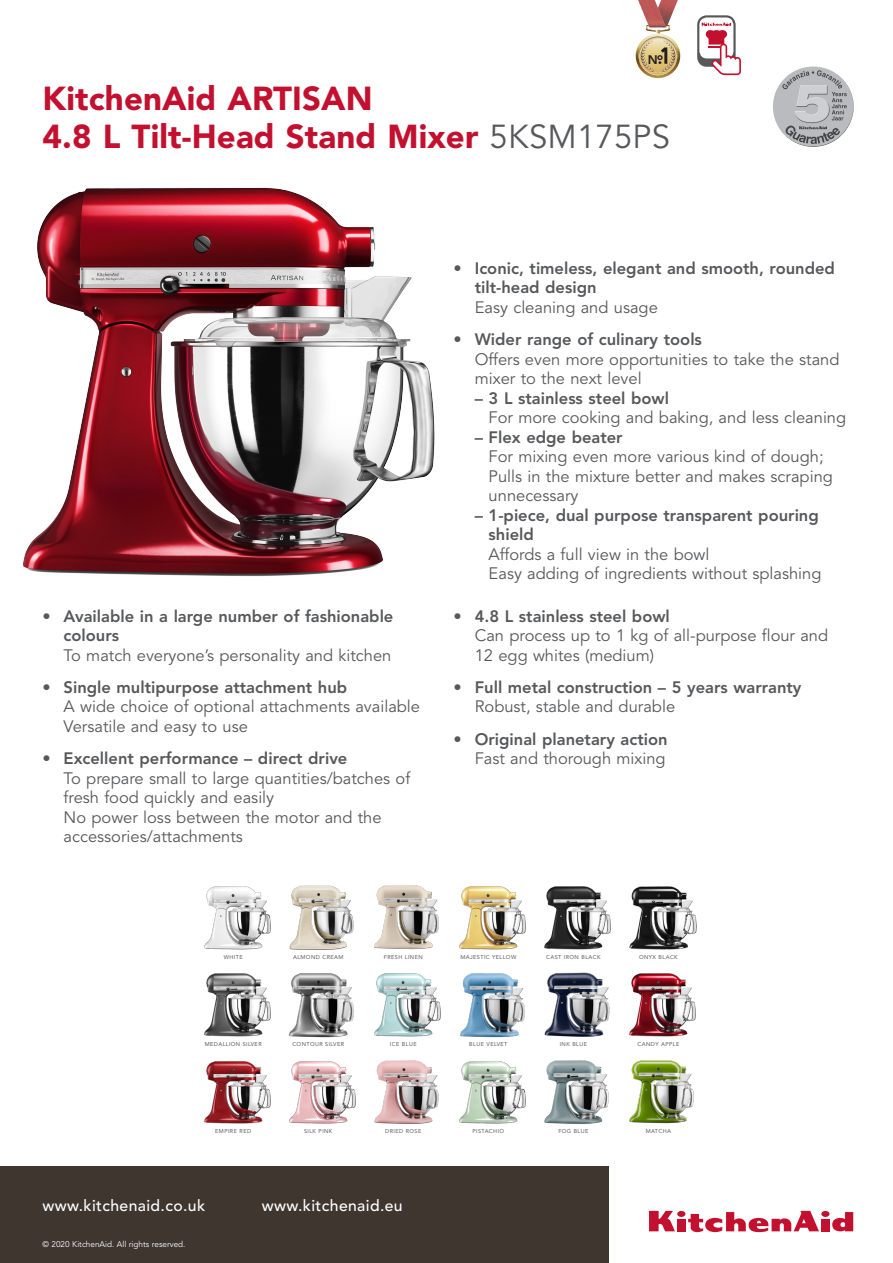
<style>
.page{position:relative;width:893px;height:1263px;background:#fff}
.page>*{position:absolute;margin:0;border:0;box-sizing:border-box;transform-origin:0 0}
.Titre_Produit_22{font:900 33px/37.5px "Avenir LT Std";letter-spacing:.005em;color:#c3102f}
.TexteBenefit{font:16.5px/19.5px "Avenir LT Std";color:#57585a}
.Texte_Feature{font:800 16.5px/19.5px "Avenir LT Std";color:#57585a}
.WWW{font:500 15.75px "Avenir LT Std";letter-spacing:.025em;color:#fff}
.t1{font:800 12.45px "Avenir";color:#231f20}
.t2{font:8.25px "Avenir LT Std";color:#fff}
.t3{font:5.55px "Avenir LT Std";letter-spacing:.075em;color:#57585a}
.s1{font-size:17.4px}
.s2{font-weight:400;color:#57585a}
.s3{font-weight:800}
</style>
<div class="page">
<img style="left:773px;top:66px;width:81px;height:81px;border-radius:40px">
<div style="left:0;top:1166px;width:609px;height:97px;background:#3f3630"></div>
<div style="left:677px;top:1219px;width:8px;height:12px;background:#c3102f"></div>
<div style="left:677px;top:1211px;width:8px;height:6px;background:#c3102f;border-radius:50%"></div>
<div style="left:821px;top:1219px;width:8px;height:12px;background:#c3102f"></div>
<div style="left:821px;top:1211px;width:8px;height:6px;background:#c3102f;border-radius:50%"></div>
<svg style="left:649px;top:1211px;width:26px;height:20px"></svg>
<svg style="left:688px;top:1211px;width:131px;height:21px"></svg>
<svg style="left:832px;top:1212px;width:21px;height:19px"></svg>
<img style="left:23px;top:187px;width:412px;height:389px">
<img style="left:204px;top:886px;width:67px;height:64px">
<img style="left:289px;top:885px;width:65px;height:65px">
<img style="left:204px;top:973px;width:67px;height:64px">
<img style="left:374px;top:973px;width:67px;height:64px">
<img style="left:460px;top:973px;width:65px;height:64px">
<img style="left:544px;top:972px;width:66px;height:65px">
<img style="left:374px;top:1060px;width:65px;height:64px">
<img style="left:459px;top:1061px;width:67px;height:63px">
<img style="left:459px;top:886px;width:67px;height:64px">
<img style="left:629px;top:886px;width:68px;height:64px">
<img style="left:544px;top:1060px;width:65px;height:64px">
<img style="left:629px;top:1060px;width:65px;height:64px">
<img style="left:629px;top:973px;width:67px;height:64px">
<img style="left:204px;top:1061px;width:67px;height:63px">
<img style="left:289px;top:1061px;width:67px;height:63px">
<img style="left:544px;top:886px;width:67px;height:64px">
<img style="left:374px;top:885px;width:65px;height:65px">
<img style="left:288px;top:973px;width:66px;height:64px">
<svg style="left:636px;top:0;width:44px;height:78px"></svg>
<svg style="left:697px;top:15px;width:39px;height:52px"></svg>
<div style="left:699px;top:17px;width:34px;height:41px;background:#fff;border-radius:8px"></div>
<svg style="left:702px;top:23px;width:39px;height:52px"></svg>
<p class="t1" style="left:648px;top:50px;width:17px">N <span class="s1">.</span><sup>o</sup></p>
<p class="Titre_Produit_22" style="left:43px;top:80px;width:629px">KitchenAid ARTISAN<br>4.8 L Tilt-Head Stand Mixer <span class="s2">5KSM175PS</span></p>
<p class="Texte_Feature" style="left:64px;top:606px;width:331px;text-indent:-21px">• Available in a large number of fashionable colours</p>
<p class="TexteBenefit" style="left:64px;top:646px;width:329px">To match everyone’s personality and kitchen</p>
<p class="Texte_Feature" style="left:42px;top:677px;width:306px">• Single multipurpose attachment hub</p>
<p class="TexteBenefit" style="left:64px;top:697px;width:358px">A wide choice of optional attachments available</p>
<p class="TexteBenefit" style="left:64px;top:717px;width:186px">Versatile and easy to use</p>
<p class="Texte_Feature" style="left:42px;top:749px;width:307px">• Excellent performance – direct drive</p>
<p class="TexteBenefit" style="left:64px;top:769px;width:348px">To prepare small to large quantities/batches of fresh food quickly and easily</p>
<p class="TexteBenefit" style="left:64px;top:808px;width:320px">No power loss between the motor and the accessories/attachments</p>
<p class="Texte_Feature" style="left:475px;top:258px;width:362px;text-indent:-21px">• Iconic, timeless, elegant and smooth, rounded tilt-head design</p>
<p class="TexteBenefit" style="left:475px;top:298px;width:185px">Easy cleaning and usage</p>
<p class="Texte_Feature" style="left:453px;top:330px;width:250px">• Wider range of culinary tools</p>
<p class="TexteBenefit" style="left:475px;top:350px;width:366px">Offers even more opportunities to take the stand mixer to the next level</p>
<p class="TexteBenefit" style="left:489px;top:389px;width:359px;text-indent:-14px"><span class="s3">– 3 L stainless steel bowl<br></span>For more cooking and baking, and less cleaning</p>
<p class="TexteBenefit" style="left:489px;top:428px;width:346px;text-indent:-14px"><span class="s3">– Flex edge beater<br></span>For mixing even more various kind of dough;<br>Pulls in the mixture better and makes scraping unnecessary</p>
<p class="TexteBenefit" style="left:489px;top:506px;width:334px;text-indent:-14px"><span class="s3">– 1-piece, dual purpose transparent pouring shield<br></span>Affords a full view in the bowl<br>Easy adding of ingredients without splashing</p>
<p class="Texte_Feature" style="left:453px;top:606px;width:218px">• 4.8 L stainless steel bowl</p>
<p class="TexteBenefit" style="left:475px;top:626px;width:355px">Can process up to 1 kg of all-purpose flour and<br>12 egg whites (medium)</p>
<p class="Texte_Feature" style="left:453px;top:677px;width:349px">• Full metal construction – 5 years warranty</p>
<p class="TexteBenefit" style="left:475px;top:697px;width:202px">Robust, stable and durable</p>
<p class="Texte_Feature" style="left:453px;top:729px;width:216px">• Original planetary action</p>
<p class="TexteBenefit" style="left:475px;top:749px;width:192px">Fast and thorough mixing</p>
<p class="t3" style="left:224px;top:954px;width:20px">WHITE</p>
<p class="t3" style="left:293px;top:954px;width:52px">ALMOND CREAM</p>
<p class="t3" style="left:384px;top:954px;width:40px">FRESH LINEN</p>
<p class="t3" style="left:460px;top:954px;width:57px">MAJESTIC YELLOW</p>
<p class="t3" style="left:546px;top:954px;width:56px">CAST IRON BLACK</p>
<p class="t3" style="left:639px;top:954px;width:40px">ONYX BLACK</p>
<p class="t3" style="left:205px;top:1041px;width:58px">MEDALLION SILVER</p>
<p class="t3" style="left:292px;top:1041px;width:53px">CONTOUR SILVER</p>
<p class="t3" style="left:390px;top:1041px;width:28px">ICE BLUE</p>
<p class="t3" style="left:469px;top:1041px;width:40px">BLUE VELVET</p>
<p class="t3" style="left:560px;top:1041px;width:29px">INK BLUE</p>
<p class="t3" style="left:637px;top:1041px;width:43px">CANDY APPLE</p>
<p class="t3" style="left:215px;top:1128px;width:37px">EMPIRE RED</p>
<p class="t3" style="left:304px;top:1128px;width:30px">SILK PINK</p>
<p class="t3" style="left:385px;top:1128px;width:38px">DRIED ROSE</p>
<p class="WWW" style="left:43px;top:1196px;width:164px">www.kitchenaid.co.uk</p>
<p class="WWW" style="left:262px;top:1196px;width:142px">www.kitchenaid.eu</p>
<p class="t2" style="left:43px;top:1239px;width:145px">© 2020 KitchenAid. All rights reserved.</p>
<p class="t3" style="left:472px;top:1128px;width:33px">PISTACHIO</p>
<p class="t3" style="left:558px;top:1128px;width:32px">FOG BLUE</p>
<p class="t3" style="left:646px;top:1128px;width:27px">MATCHA</p>
</div>
